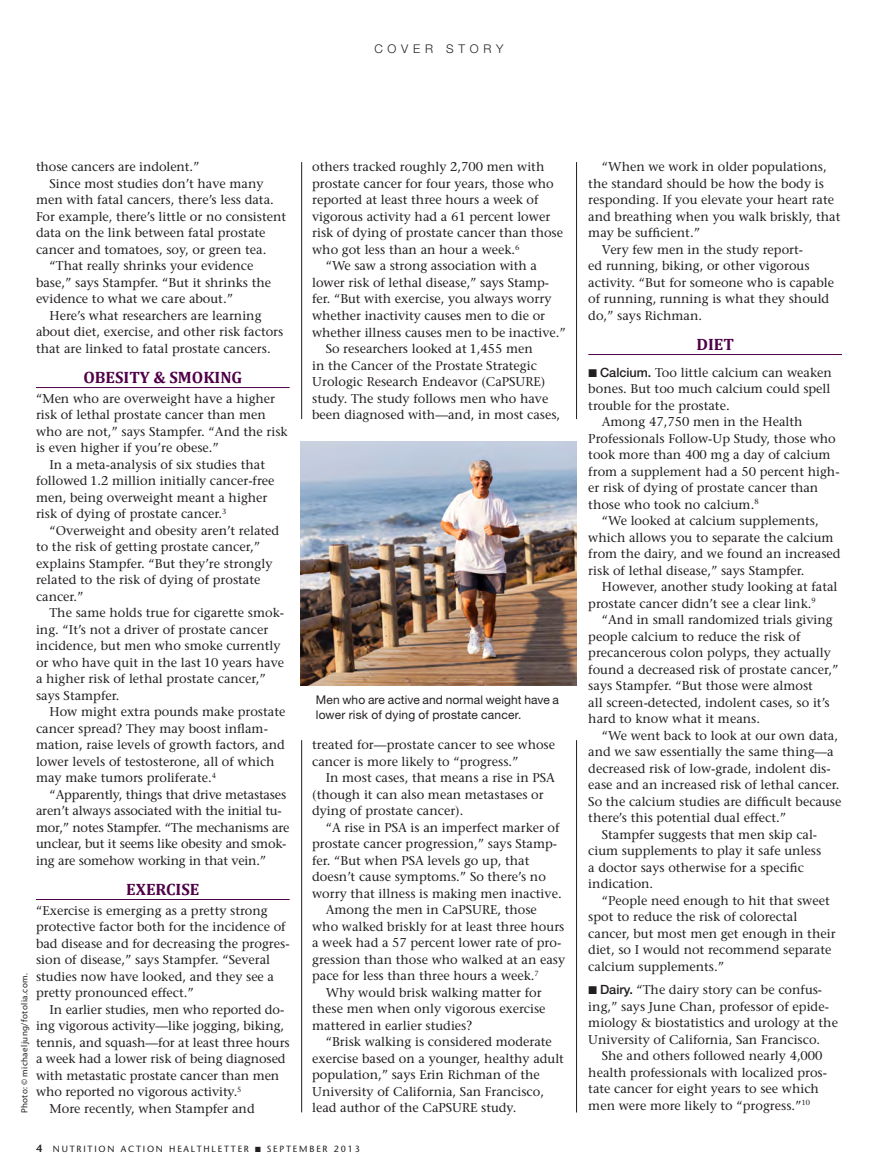
<style>
.page{position:relative;width:878px;height:1175px;background:#fff}
.page>*{position:absolute;margin:0;border:0;box-sizing:border-box;transform-origin:0 0}
.Subhead_1{font:700 16.5px "Cambria";color:#4f0048}
.Text_2{font:500 12.75px/16.5px "Stone Serif Std";color:#231f20}
.Text_1{font:500 12.75px/16.5px "Stone Serif Std";color:#231f20}
.t1{font:12px/15.8px "Helvetica Neue LT Std";letter-spacing:.01em;color:#231f20}
.t2{font:300 12px "Helvetica Neue LT Std";letter-spacing:.4em;color:#231f20}
.t3{font:500 9px "Stone Sans Std";letter-spacing:.2em;color:#231f20}
.Photo_Credit{font:9px "Myriad Pro";letter-spacing:.045em;color:#231f20}
.s1{font-weight:600;font-size:10.5px}
.s2{font-family:"Helvetica Neue LT Std"}
</style>
<div class="page">
<hr style="left:576px;top:162px;width:1px;height:257px;background:#231f20">
<hr style="left:576px;top:740px;width:1px;height:372px;background:#231f20">
<hr style="left:301px;top:162px;width:1px;height:257px;background:#231f20">
<hr style="left:301px;top:740px;width:1px;height:372px;background:#231f20">
<hr style="left:36px;top:387px;width:254px;height:1px;background:#4f0048">
<hr style="left:36px;top:899px;width:254px;height:1px;background:#4f0048">
<hr style="left:588px;top:354px;width:254px;height:1px;background:#4f0048">
<img style="left:301px;top:441px;width:275px;height:245px">
<p class="t2" style="left:374px;top:41px;width:131px">COVER STORY</p>
<p class="Text_2" style="left:36px;top:159px;width:165px">those cancers are indolent.”</p>
<p class="Text_2" style="left:36px;top:175px;width:252px;text-indent:14px">Since most studies don’t have many men with fatal cancers, there’s less data.<br>For example, there’s little or no consistent data on the link between fatal prostate cancer and tomatoes, soy, or green tea.</p>
<p class="Text_2" style="left:36px;top:258px;width:237px;text-indent:14px">“That really shrinks your evidence base,” says Stampfer. “But it shrinks the evidence to what we care about.”</p>
<p class="Text_2" style="left:36px;top:307px;width:249px;text-indent:14px">Here’s what researchers are learning about diet, exercise, and other risk factors that are linked to fatal prostate cancers.</p>
<p class="Subhead_1" style="left:83px;top:366px;width:160px">OBESITY &amp; SMOKING</p>
<p class="Text_1" style="left:36px;top:390px;width:253px">“Men who are overweight have a higher risk of lethal prostate cancer than men who are not,” says Stampfer. “And the risk is even higher if you’re obese.”</p>
<p class="Text_2" style="left:36px;top:456px;width:240px;text-indent:14px">In a meta-analysis of six studies that followed 1.2 million initially cancer-free men, being overweight meant a higher risk of dying of prostate cancer.<sup>3</sup></p>
<p class="Text_2" style="left:36px;top:522px;width:245px;text-indent:14px">“Overweight and obesity aren’t related to the risk of getting prostate cancer,” explains Stampfer. “But they’re strongly related to the risk of dying of prostate cancer.”</p>
<p class="Text_2" style="left:36px;top:604px;width:249px;text-indent:14px">The same holds true for cigarette smok&shy;ing. “It’s not a driver of prostate cancer incidence, but men who smoke currently or who have quit in the last 10 years have a higher risk of lethal prostate cancer,” says Stampfer.</p>
<p class="Text_2" style="left:36px;top:703px;width:251px;text-indent:14px">How might extra pounds make prostate cancer spread? They may boost inflam&shy;mation, raise levels of growth factors, and lower levels of testosterone, all of which may make tumors proliferate.<sup>4</sup></p>
<p class="Text_2" style="left:36px;top:786px;width:255px;text-indent:14px">“Apparently, things that drive metastases aren’t always associated with the initial tu&shy;mor,” notes Stampfer. “The mechanisms are unclear, but it seems like obesity and smok&shy;ing are somehow working in that vein.”</p>
<p class="Subhead_1" style="left:126px;top:877px;width:75px">EXERCISE</p>
<p class="Text_1" style="left:36px;top:902px;width:255px">“Exercise is emerging as a pretty strong protective factor both for the incidence of bad disease and for decreasing the progres&shy;sion of disease,” says Stampfer. “Several studies now have looked, and they see a pretty pronounced effect.”</p>
<p class="Text_2" style="left:36px;top:1001px;width:255px;text-indent:14px">In earlier studies, men who reported do&shy;ing vigorous activity—like jogging, biking, tennis, and squash—for at least three hours a week had a lower risk of being diagnosed with metastatic prostate cancer than men who reported no vigorous activity.<sup>5</sup></p>
<p class="Text_2" style="left:49px;top:1100px;width:207px">More recently, when Stampfer and</p>
<p class="Photo_Credit" style="left:20px;top:1113px;width:142px;rotate:-90deg">Photo: © michaeljung/fotolia.com.</p>
<p class="Text_2" style="left:312px;top:159px;width:252px">others tracked roughly 2,700 men with prostate cancer for four years, those who reported at least three hours a week of vigorous activity had a 61 percent lower risk of dying of prostate cancer than those who got less than an hour a week.<sup>6</sup></p>
<p class="Text_2" style="left:312px;top:258px;width:255px;text-indent:14px">“We saw a strong association with a lower risk of lethal disease,” says Stamp&shy;fer. “But with exercise, you always worry whether inactivity causes men to die or whether illness causes men to be inactive.”</p>
<p class="Text_2" style="left:312px;top:340px;width:249px;text-indent:14px">So researchers looked at 1,455 men<br>in the Cancer of the Prostate Strategic Urologic Research Endeavor (CaPSURE) study. The study follows men who have been diagnosed with—and, in most cases,</p>
<p class="t1" style="left:316px;top:691px;width:244px">Men who are active and normal weight have a lower risk of dying of prostate cancer.</p>
<p class="Text_2" style="left:312px;top:736px;width:244px">treated for—prostate cancer to see whose cancer is more likely to “progress.”</p>
<p class="Text_2" style="left:312px;top:769px;width:244px;text-indent:14px">In most cases, that means a rise in PSA (though it can also mean metastases or dying of prostate cancer).</p>
<p class="Text_2" style="left:312px;top:819px;width:251px;text-indent:14px">“A rise in PSA is an imperfect marker of prostate cancer progression,” says Stamp&shy;fer. “But when PSA levels go up, that doesn’t cause symptoms.” So there’s no worry that illness is making men inactive.</p>
<p class="Text_2" style="left:312px;top:901px;width:254px;text-indent:14px">Among the men in CaPSURE, those who walked briskly for at least three hours a week had a 57 percent lower rate of pro&shy;gression than those who walked at an easy pace for less than three hours a week.<sup>7</sup></p>
<p class="Text_2" style="left:312px;top:984px;width:235px;text-indent:14px">Why would brisk walking matter for these men when only vigorous exercise mattered in earlier studies?</p>
<p class="Text_2" style="left:312px;top:1033px;width:253px;text-indent:14px">“Brisk walking is considered moderate exercise based on a younger, healthy adult population,” says Erin Richman of the University of California, San Francisco, lead author of the CaPSURE study.</p>
<p class="t3" style="left:36px;top:1143px;width:325px"><span class="s1">4</span> NUTRITION ACTION HEALTHLETTER ■ SEPTEMBER 2013</p>
<p class="Text_2" style="left:588px;top:159px;width:253px;text-indent:14px">“When we work in older populations, the standard should be how the body is responding. If you elevate your heart rate and breathing when you walk briskly, that may be sufficient.”</p>
<p class="Text_2" style="left:588px;top:241px;width:247px;text-indent:14px">Very few men in the study report-<br>ed running, biking, or other vigorous activity. “But for someone who is capable of running, running is what they should do,” says Richman.</p>
<p class="Subhead_1" style="left:696px;top:333px;width:39px">DIET</p>
<p class="Text_2" style="left:588px;top:364px;width:245px;text-align:justify">■ <span class="s2">Calcium.</span> Too little calcium can weaken bones. But too much calcium could spell trouble for the prostate.</p>
<p class="Text_2" style="left:588px;top:413px;width:253px;text-indent:14px">Among 47,750 men in the Health Professionals Follow-Up Study, those who took more than 400 mg a day of calcium from a supplement had a 50 percent high&shy;er risk of dying of prostate cancer than those who took no calcium.<sup>8</sup></p>
<p class="Text_2" style="left:588px;top:512px;width:254px;text-indent:14px">“We looked at calcium supplements, which allows you to separate the calcium from the dairy, and we found an increased risk of lethal disease,” says Stampfer.</p>
<p class="Text_2" style="left:588px;top:578px;width:251px;text-indent:14px">However, another study looking at fatal prostate cancer didn’t see a clear link.<sup>9</sup></p>
<p class="Text_2" style="left:588px;top:611px;width:251px;text-indent:14px">“And in small randomized trials giving people calcium to reduce the risk of precancerous colon polyps, they actually found a decreased risk of prostate cancer,” says Stampfer. “But those were almost<br>all screen-detected, indolent cases, so it’s hard to know what it means.</p>
<p class="Text_2" style="left:588px;top:727px;width:254px;text-indent:14px">“We went back to look at our own data, and we saw essentially the same thing—a decreased risk of low-grade, indolent dis&shy;ease and an increased risk of lethal cancer.<br>So the calcium studies are difficult because there’s this potential dual effect.”</p>
<p class="Text_2" style="left:588px;top:826px;width:234px;text-indent:14px">Stampfer suggests that men skip cal&shy;cium supplements to play it safe unless a doctor says otherwise for a specific indication.</p>
<p class="Text_2" style="left:588px;top:892px;width:249px;text-indent:14px">“People need enough to hit that sweet spot to reduce the risk of colorectal cancer, but most men get enough in their diet, so I would not recommend separate calcium supplements.”</p>
<p class="Text_2" style="left:588px;top:981px;width:251px">■ <span class="s2">Dairy.</span> “The dairy story can be confus&shy;ing,” says June Chan, professor of epide&shy;miology &amp; biostatistics and urology at the University of California, San Francisco.</p>
<p class="Text_2" style="left:588px;top:1047px;width:240px;text-indent:14px">She and others followed nearly 4,000 health professionals with localized pros&shy;tate cancer for eight years to see which men were more likely to “progress.”<sup>10</sup></p>
</div>
